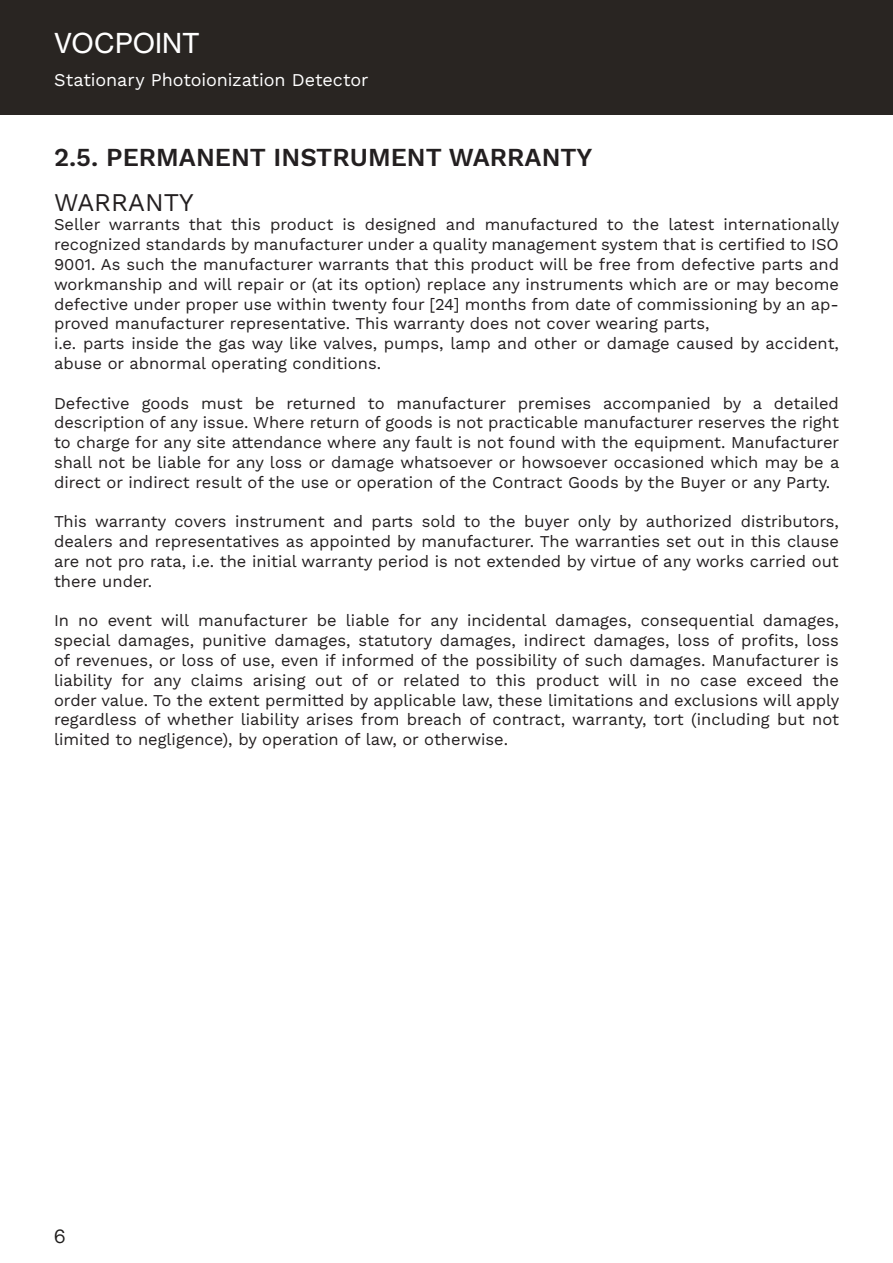
<style>
.page{position:relative;width:893px;height:1263px;background:#fff}
.page>*{position:absolute;margin:0;border:0;box-sizing:border-box;transform-origin:0 0}
.t1{font:27px "N Haas Grotesk TX Pro 55 Rg";color:#fff}
.t2{font:600 25.5px "Work Sans";color:#231f20}
.t3{font:25.5px "Work Sans";color:#231f20}
.t4{font:19.5px "N Haas Grotesk DS Pro 55 Rg";color:#1f1d1c}
.t5{font:18px "Work Sans";letter-spacing:-.005em;color:#fff}
.t6{font:16.5px/19.8px "Work Sans";color:#231f20;text-align:justify}
</style>
<div class="page">
<div style="left:0;top:0;width:892px;height:115px;background:#292522"></div>
<svg style="left:892px;top:0;width:1px;height:115px"></svg>
<p class="t1" style="left:54px;top:26px;width:147px">VOCPOINT</p>
<p class="t5" style="left:54px;top:66px;width:316px">Stationary Photoionization Detector</p>
<p class="t2" style="left:54px;top:142px;width:540px">2.5. PERMANENT INSTRUMENT WARRANTY</p>
<p class="t3" style="left:54px;top:183px;width:141px">WARRANTY</p>
<p class="t6" style="left:54px;top:214px;width:787px">Seller warrants that this product is designed and manufactured to the latest internationally recognized standards by manufacturer under a quality management system that is certified to ISO 9001. As such the manufacturer warrants that this product will be free from defective parts and workmanship and will repair or (at its option) replace any instruments which are or may become defective under proper use within twenty four [24] months from date of commissioning by an ap&shy;proved manufacturer representative. This warranty does not cover wearing parts,</p>
<p class="t6" style="left:54px;top:333px;width:786px">i.e. parts inside the gas way like valves, pumps, lamp and other or damage caused by accident, abuse or abnormal operating conditions.</p>
<p class="t6" style="left:54px;top:392px;width:787px">Defective goods must be returned to manufacturer premises accompanied by a detailed description of any issue. Where return of goods is not practicable manufacturer reserves the right to charge for any site attendance where any fault is not found with the equipment. Manufacturer shall not be liable for any loss or damage whatsoever or howsoever occasioned which may be a direct or indirect result of the use or operation of the Contract Goods by the Buyer or any Party.</p>
<p class="t6" style="left:54px;top:511px;width:786px">This warranty covers instrument and parts sold to the buyer only by authorized distributors, dealers and representatives as appointed by manufacturer. The warranties set out in this clause are not pro rata, i.e. the initial warranty period is not extended by virtue of any works carried out there under.</p>
<p class="t6" style="left:54px;top:610px;width:787px">In no event will manufacturer be liable for any incidental damages, consequential damages, special damages, punitive damages, statutory damages, indirect damages, loss of profits, loss of revenues, or loss of use, even if informed of the possibility of such damages. Manufacturer is liability for any claims arising out of or related to this product will in no case exceed the order value. To the extent permitted by applicable law, these limitations and exclusions will apply regardless of whether liability arises from breach of contract, warranty, tort (including but not limited to negligence), by operation of law, or otherwise.</p>
<p class="t4" style="left:54px;top:1225px;width:13px">6</p>
</div>
